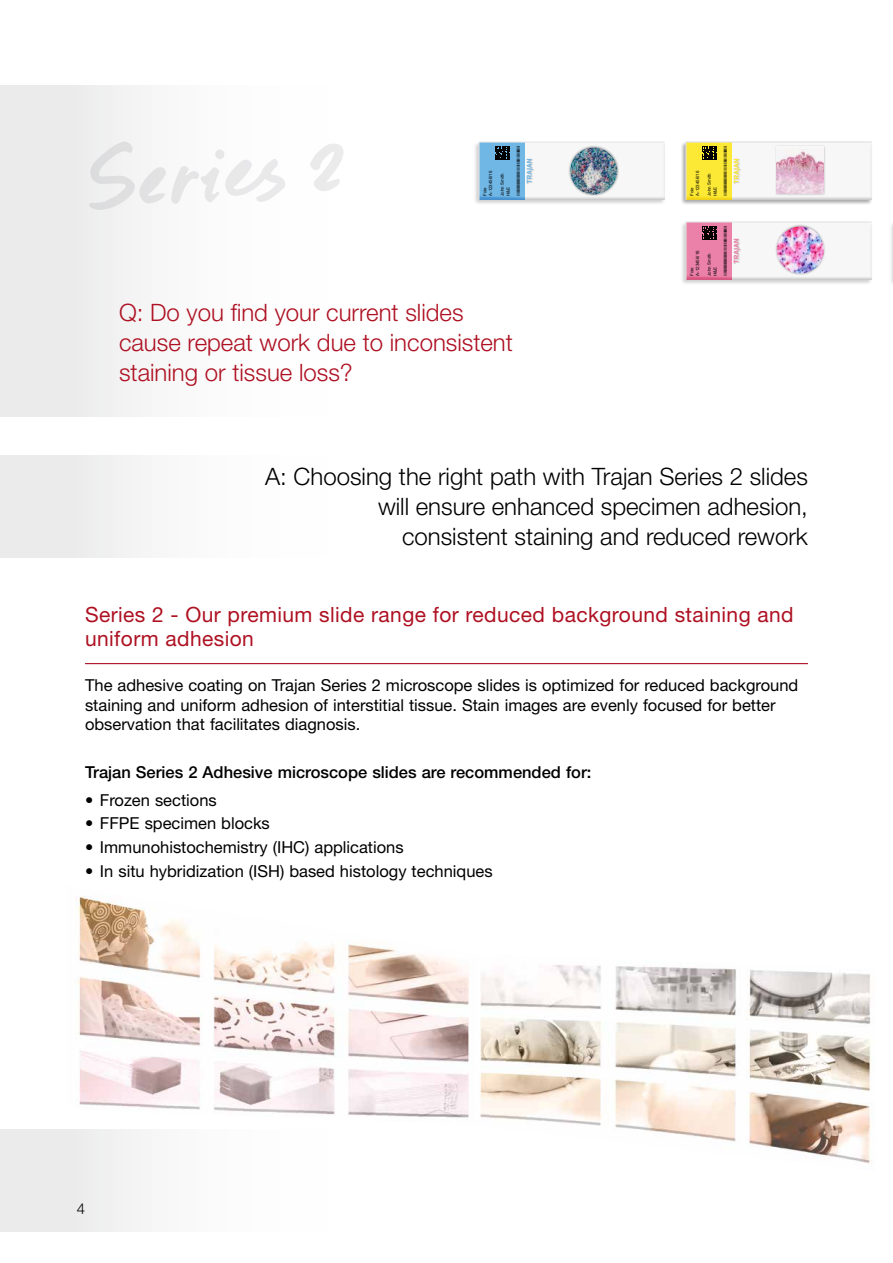
<style>
.page{position:relative;width:893px;height:1263px;background:#fff}
.page>*{position:absolute;margin:0;border:0;box-sizing:border-box;transform-origin:0 0}
.Answer_Text_-_Black{font:300 24px/30px "Helvetica Neue LT Std";color:#000;text-align:right}
.Question_Text_-_Red{font:300 24px "Helvetica Neue LT Std";color:#ae1122}
.Section_Heading_with{font:21px/24px "Helvetica Neue LT Std";letter-spacing:.02em;color:#ae1122}
.Body_Text{font:16.5px/19.5px "Helvetica Neue LT Std";color:#000}
.Body_Text_Medium{font:500 16.5px "Helvetica Neue LT Std";color:#000}
.t1{font:300 15px "Helvetica Neue LT Std";color:#000}
.Figure_Note{font:4.35px/5.8px "Arial";color:#000}
</style>
<div class="page">
<div style="left:0;top:1130px;width:893px;height:101px;background:linear-gradient(to right,#f3f3f4,#fff)"></div>
<div style="left:0;top:456px;width:893px;height:101px;background:linear-gradient(to right,#f3f3f4,#fff)"></div>
<div style="left:0;top:86px;width:893px;height:331px;background:linear-gradient(to right,#f3f3f4,#fff)"></div>
<div style="left:529px;top:261px;width:364px;height:167px;background:#fff"></div>
<hr style="left:85px;top:663px;width:723px;height:1px;background:#ae1122">
<div style="left:680px;top:141px;width:193px;height:65px;background:#000;opacity:.2"></div>
<div style="left:684px;top:141px;width:189px;height:5px;background:#e2e2e2"></div>
<div style="left:684px;top:144px;width:189px;height:58px;background:#000;opacity:.2"></div>
<hr style="left:684px;top:193px;width:49px;height:4px;background:#bfbfbf">
<hr style="left:684px;top:197px;width:49px;height:4px;background:#000;opacity:.1">
<svg style="left:686px;top:142px;width:186px;height:58px"></svg>
<div style="left:775px;top:145px;width:51px;height:51px;background:#000;opacity:.35"></div>
<div style="left:777px;top:147px;width:47px;height:47px;background:#f8f7f6"></div>
<img style="left:777px;top:150px;width:47px;height:44px">
<div style="left:680px;top:221px;width:193px;height:65px;background:#000;opacity:.2"></div>
<div style="left:684px;top:221px;width:189px;height:5px;background:#ededed"></div>
<div style="left:684px;top:223px;width:189px;height:59px;background:#d5d5d5"></div>
<div style="left:684px;top:276px;width:49px;height:5px;background:#d9d9d9"></div>
<svg style="left:686px;top:222px;width:186px;height:58px"></svg>
<img style="left:724px;top:226px;width:3px;height:50px">
<div style="left:775px;top:225px;width:51px;height:50px;background:#000;opacity:.35"></div>
<img style="left:777px;top:226px;width:47px;height:47px;border-radius:24px">
<hr style="left:889px;top:221px;width:4px;height:65px;background:#000;opacity:.2">
<div style="left:473px;top:141px;width:193px;height:65px;background:#000;opacity:.2"></div>
<div style="left:477px;top:141px;width:189px;height:5px;background:#ececec"></div>
<div style="left:477px;top:144px;width:189px;height:58px;background:#d5d5d5"></div>
<hr style="left:477px;top:193px;width:49px;height:4px;background:#d9d9d9">
<svg style="left:479px;top:142px;width:186px;height:58px"></svg>
<img style="left:517px;top:146px;width:3px;height:50px">
<div style="left:568px;top:145px;width:51px;height:51px;background:#000;opacity:.35"></div>
<img style="left:570px;top:147px;width:47px;height:47px;border-radius:24px">
<img style="left:76px;top:896px;width:393px;height:222px">
<img style="left:472px;top:965px;width:403px;height:206px">
<p class="Figure_Note" style="left:488px;top:196px;width:27px;rotate:-90deg">A-123456/16</p>
<p class="Figure_Note" style="left:499px;top:196px;width:24px;rotate:-90deg">John Smith</p>
<p class="Figure_Note" style="left:505px;top:196px;width:11px;rotate:-90deg">H&amp;E</p>
<p class="Figure_Note" style="left:482px;top:196px;width:10px;rotate:-90deg">Foie</p>
<p class="Figure_Note" style="left:695px;top:196px;width:27px;rotate:-90deg">A-123456/16</p>
<p class="Figure_Note" style="left:706px;top:196px;width:24px;rotate:-90deg">John Smith</p>
<p class="Figure_Note" style="left:712px;top:196px;width:11px;rotate:-90deg">H&amp;E</p>
<p class="Figure_Note" style="left:689px;top:196px;width:10px;rotate:-90deg">Foie</p>
<p class="Figure_Note" style="left:689px;top:276px;width:27px;rotate:-90deg">Foie<br>A-123456/16</p>
<p class="Figure_Note" style="left:706px;top:276px;width:24px;rotate:-90deg">John Smith<br>H&amp;E</p>
<p class="Question_Text_-_Red" style="left:119px;top:298px;width:346px">Q: Do you find your current slides</p>
<p class="Question_Text_-_Red" style="left:119px;top:328px;width:395px">cause repeat work due to inconsistent</p>
<p class="Question_Text_-_Red" style="left:119px;top:358px;width:235px">staining or tissue loss?</p>
<p class="Answer_Text_-_Black" style="left:265px;top:461px;width:544px">A: Choosing the right path with Trajan Series 2 slides will ensure enhanced specimen adhesion,<br>consistent staining and reduced rework</p>
<p class="Section_Heading_with" style="left:85px;top:602px;width:710px">Series 2 - Our premium slide range for reduced background staining and uniform adhesion</p>
<p class="Body_Text" style="left:85px;top:675px;width:715px">The adhesive coating on Trajan Series 2 microscope slides is optimized for reduced background staining and uniform adhesion of interstitial tissue. Stain images are evenly focused for better observation that facilitates diagnosis.</p>
<p class="Body_Text_Medium" style="left:85px;top:762px;width:508px">Trajan Series 2 Adhesive microscope slides are recommended for:</p>
<p class="Body_Text" style="left:85px;top:790px;width:133px">• Frozen sections</p>
<p class="Body_Text" style="left:85px;top:813px;width:186px">• FFPE specimen blocks</p>
<p class="Body_Text" style="left:85px;top:837px;width:320px">• Immunohistochemistry (IHC) applications</p>
<p class="Body_Text" style="left:85px;top:861px;width:409px">• In situ hybridization (ISH) based histology techniques</p>
<p class="t1" style="left:77px;top:1200px;width:10px">4</p>
</div>
